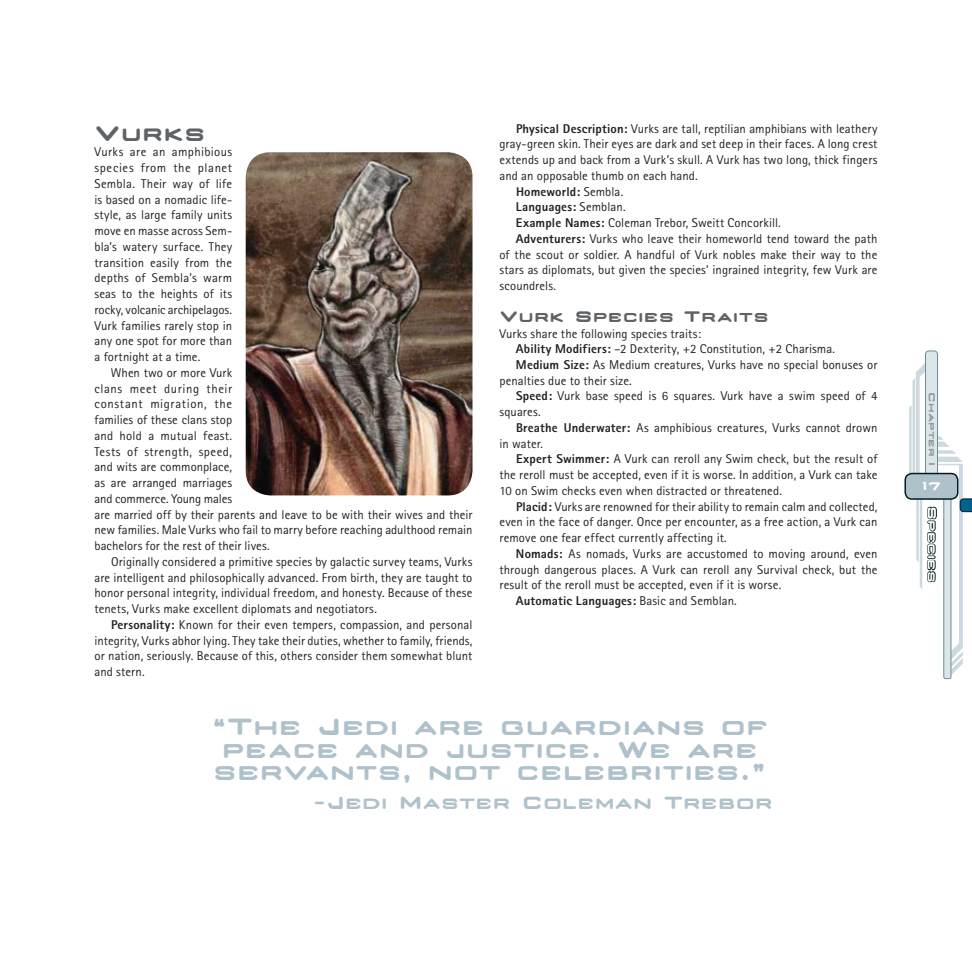
<style>
.page{position:relative;width:972px;height:972px;background:#fff}
.page>*{position:absolute;margin:0;border:0;box-sizing:border-box;transform-origin:0 0}
.t1{font:700 30px/22.5px "Nedian";color:#afc2cb}
.t2{font:700 27px "Nedian";color:#5f6366}
.t3{font:700 22.5px "Nedian";color:#afc2cb}
.t4{font:700 19.5px "Nedian";letter-spacing:.005em;color:#5f6366}
.t5{font:700 15px "Nedian";color:#fff}
.t6{font:12.75px/15.8px "Rotis Sans Serif";letter-spacing:.01em;color:#202123;text-align:justify}
.t7{font:800 12.75px "Rotis Sans Serif";letter-spacing:.01em;color:#202123}
.t8{font:700 11.25px "Nedian";color:#909599}
.s1{font-weight:800}
.s2{font-weight:400}
</style>
<div class="page">
<img style="left:246px;top:152px;width:226px;height:343px">
<div style="left:944px;top:495px;width:7px;height:184px;background:#dbe6ea;border-radius:2px"></div>
<div style="left:943px;top:494px;width:8px;height:185px;border:1px solid #728a97;border-radius:2px"></div>
<div style="left:925px;top:351px;width:13px;height:125px;border:1px solid #728a97;border-radius:3px"></div>
<svg style="left:909px;top:353px;width:63px;height:322px"></svg>
<div style="left:905px;top:474px;width:53px;height:25px;background:#afc2cb;border-radius:7px"></div>
<div style="left:904px;top:473px;width:54px;height:27px;border:2px solid #041b23;border-radius:7px"></div>
<h2 class="t2" style="left:94px;top:118px;width:113px">Vurks</h2>
<p class="t6" style="left:94px;top:144px;width:139px">Vurks are an amphibious species from the planet Sembla. Their way of life is based on a nomadic life&shy;style, as large family units move en masse across Sem&shy;bla’s watery surface. They transition easily from the depths of Sembla’s warm seas to the heights of its rocky, volcanic archipelagos.<br>Vurk families rarely stop in any one spot for more than a fortnight at a time.</p>
<p class="t6" style="left:94px;top:365px;width:379px;text-align:left;text-indent:16px">When two or more Vurk<br>clans meet during their<br>constant migration, the<br>families of these clans stop<br>and hold a mutual feast.<br>Tests of strength, speed,<br>and wits are commonplace,<br>as are arranged marriages<br>and commerce. Young males<br>are married off by their parents and leave to be with their wives and their new families. Male Vurks who fail to marry before reaching adulthood remain bachelors for the rest of their lives.</p>
<p class="t6" style="left:95px;top:554px;width:380px;text-indent:17px">Originally considered a primitive species by galactic survey teams, Vurks are intelligent and philosophically advanced. From birth, they are taught to honor personal integrity, individual freedom, and honesty. Because of these tenets, Vurks make excellent diplomats and negotiators.</p>
<p class="t6" style="left:94px;top:616px;width:379px;text-indent:17px"><span class="s1">Personality:</span> Known for their even tempers, compassion, and personal integrity, Vurks abhor lying. They take their duties, whether to family, friends, or nation, seriously. Because of this, others consider them somewhat blunt and stern.</p>
<p class="t6" style="left:516px;top:120px;width:363px"><span class="s1">Physical Description:</span> Vurks are tall, reptilian amphibians with leathery</p>
<p class="t6" style="left:500px;top:136px;width:379px">gray-green skin. Their eyes are dark and set deep in their faces. A long crest</p>
<p class="t6" style="left:500px;top:152px;width:379px">extends up and back from a Vurk’s skull. A Vurk has two long, thick fingers</p>
<p class="t6" style="left:500px;top:168px;width:200px">and an opposable thumb on each hand.</p>
<p class="t7" style="left:516px;top:183px;width:109px">Homeworld: <span class="s2">Sembla.</span></p>
<p class="t7" style="left:516px;top:199px;width:111px">Languages: <span class="s2">Semblan.</span></p>
<p class="t6" style="left:516px;top:215px;width:266px"><span class="s1">Example Names:</span> Coleman Trebor, Sweitt Concorkill.</p>
<p class="t6" style="left:516px;top:231px;width:363px"><span class="s1">Adventurers:</span> Vurks who leave their homeworld tend toward the path</p>
<p class="t6" style="left:499px;top:246px;width:379px">of the scout or soldier. A handful of Vurk nobles make their way to the</p>
<p class="t6" style="left:499px;top:262px;width:380px">stars as diplomats, but given the species’ ingrained integrity, few Vurk are</p>
<p class="t6" style="left:499px;top:278px;width:58px">scoundrels.</p>
<h3 class="t4" style="left:500px;top:306px;width:271px">Vurk Species Traits</h3>
<p class="t6" style="left:500px;top:325px;width:203px">Vurks share the following species traits:</p>
<p class="t6" style="left:516px;top:341px;width:321px"><span class="s1">Ability Modifiers:</span> –2 Dexterity, +2 Constitution, +2 Charisma.</p>
<p class="t6" style="left:516px;top:357px;width:363px"><span class="s1">Medium Size:</span> As M edium creatures, Vurks have no special bonuses or</p>
<p class="t6" style="left:500px;top:372px;width:134px">penalties due to their size.</p>
<p class="t6" style="left:516px;top:388px;width:363px"><span class="s1">Speed:</span> Vurk base speed is 6 squares. Vurk have a swim speed of 4</p>
<p class="t6" style="left:500px;top:404px;width:43px">squares.</p>
<p class="t6" style="left:516px;top:420px;width:363px"><span class="s1">Breathe Underwater:</span> As amphibious creatures, Vurks cannot drown</p>
<p class="t6" style="left:500px;top:435px;width:45px">in water.</p>
<p class="t6" style="left:516px;top:451px;width:363px"><span class="s1">Expert Swimmer:</span> A Vurk can reroll any Swim check, but the result of</p>
<p class="t6" style="left:500px;top:467px;width:379px">the reroll must be accepted, even if it is worse. I n addition, a Vurk can take</p>
<p class="t6" style="left:500px;top:483px;width:284px">10 on Swim checks even when distracted or threatened.</p>
<p class="t6" style="left:516px;top:498px;width:363px"><span class="s1">Placid:</span> Vurks are renowned for their ability to remain calm and collected,</p>
<p class="t6" style="left:500px;top:514px;width:379px">even in the face of danger. Once per encounter, as a free action, a Vurk can</p>
<p class="t6" style="left:500px;top:530px;width:229px">remove one fear effect currently affecting it.</p>
<p class="t6" style="left:516px;top:546px;width:363px"><span class="s1">Nomads:</span> As nomads, Vurks are accustomed to moving around, even</p>
<p class="t6" style="left:499px;top:561px;width:379px">through dangerous places. A Vurk can reroll any Survival check, but the</p>
<p class="t6" style="left:499px;top:577px;width:283px">result of the reroll must be accepted, even if it is worse.</p>
<p class="t7" style="left:516px;top:593px;width:222px">Automatic Languages: <span class="s2">Basic and Semblan.</span></p>
<h1 class="t1" style="left:211px;top:715px;width:558px">“The Jedi are guardians of peace and justice. We are servants, not celebrities. ”</h1>
<h3 class="t3" style="left:313px;top:791px;width:462px">–Jedi Master Coleman Trebor</h3>
<p class="t8" style="left:938px;top:392px;width:73px;rotate:90deg">Chapter I</p>
<p class="t5" style="left:922px;top:478px;width:21px">17</p>
<p class="t5" style="left:940px;top:506px;width:78px;rotate:90deg">Species</p>
</div>
